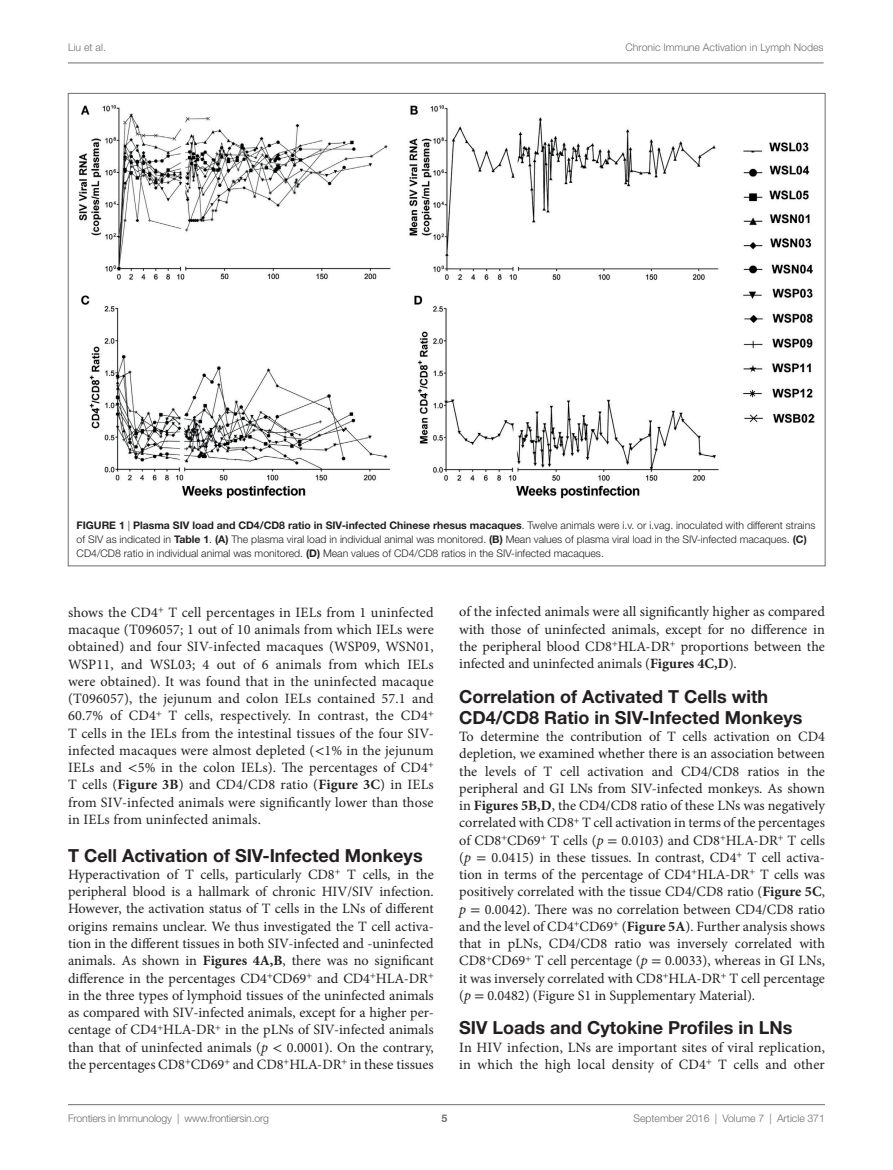
<style>
.page{position:relative;width:893px;height:1170px;background:#fff}
.page>*{position:absolute;margin:0;border:0;box-sizing:border-box;transform-origin:0 0}
.t1{font:700 18px/21px "Helvetica Neue LT Std";color:#231f20}
.t2{font:14.25px/17.2px "Minion Pro";letter-spacing:.005em;color:#231f20;text-align:justify}
.t3{font:300 10.5px/14.2px "Helvetica Neue LT Std";color:#231f20}
.t4{font:300 10.5px "Helvetica Neue LT Std";color:#6c6d70}
.t5{font:700 10.5px "Helvetica Neue LT Std";color:#6c6d70}
.s1{font-weight:700}
.s2{font-family:"STIX General"}
.s3{font-style:italic}
</style>
<div class="page">
<img style="left:79px;top:105px;width:735px;height:394px">
<hr style="left:68px;top:1104px;width:757px;height:1px;background:#6c6d70">
<hr style="left:68px;top:63px;width:755px;height:1px;background:#6c6d70">
<p class="t4" style="left:68px;top:41px;width:39px">Liu et al.</p>
<p class="t4" style="left:626px;top:41px;width:199px">Chronic Immune Activation in Lymph Nodes</p>
<p class="t3" style="left:77px;top:518px;width:740px"><span class="s1">FIG URE 1</span> | <span class="s1">Plasma SIV load and CD4/CD8 ratio in SIV-infected Chinese rhesus macaques</span>. Twelve animals were i.v. or i.vag. inoculated with different strains of SIV as indicated in <span class="s1">Table 1</span>. <span class="s1">(A)</span> The plasma viral load in individual animal was monitored. <span class="s1">(B)</span> Mean values of plasma viral load in the SIV-infected macaques. <span class="s1">(C)<br></span>CD4/CD8 ratio in individual animal was monitored. <span class="s1">(D)</span> Mean values of CD4/CD8 ratios in the SIV-infected macaques.</p>
<p class="t2" style="left:68px;top:603px;width:367px">shows the CD4<sup>+</sup> T cell percentages in IELs from 1 uninfected macaque (T096057; 1 out of 10 animals from which IELs were obtained) and four SIV-infected macaques (WSP09, WSN01, WSP11, and WSL03; 4 out of 6 animals from which IELs were obtained). It was found that in the uninfected macaque (T096057), the jejunum and colon IELs contained 57.1 and 60.7% of CD4<sup>+</sup> T cells, respectively. In contrast, the CD4<sup>+ </sup>T cells in the IELs from the intestinal tissues of the four SIV&shy;infected macaques were almost depleted (<span class="s2">&lt;</span>1% in the jejunum IELs and <span class="s2">&lt;</span>5% in the colon IELs). The percentages of CD4<sup>+ </sup>T cells (<span class="s1">Figure 3B</span>) and CD4/CD8 ratio (<span class="s1">Figure 3C</span>) in IELs from SIV-infected animals were significantly lower than those in IELs from uninfected animals.</p>
<p class="t1" style="left:68px;top:844px;width:356px">T Cell Activation of SIV-Infected Monkeys</p>
<p class="t2" style="left:68px;top:865px;width:367px">Hyperactivation of T cells, particularly CD8<sup>+</sup> T cells, in the peripheral blood is a hallmark of chronic HIV/SIV infection.<br>However, the activation status of T cells in the LNs of different origins remains unclear. We thus investigated the T cell activa&shy;tion in the different tissues in both SIV-infected and -uninfected animals. As shown in <span class="s1">Figures 4A,B</span>, there was no significant difference in the percentages CD4<sup>+</sup>CD69<sup>+</sup> and CD4<sup>+</sup>HLA-DR<sup>+ </sup>in the three types of lymphoid tissues of the uninfected animals as compared with SIV-infected animals, except for a higher per&shy;centage of CD4<sup>+</sup>HLA-DR<sup>+</sup> in the pLNs of SIV-infected animals than that of uninfected animals (<span class="s3">p</span> <span class="s2">&lt;</span> 0.0001). On the contrary, the percentages CD8<sup>+</sup>CD69<sup>+</sup> and CD8<sup>+</sup>HLA-DR<sup>+</sup> in these tissues</p>
<p class="t2" style="left:459px;top:603px;width:367px">of the infected animals were all significantly higher as compared with those of uninfected animals, except for no difference in the peripheral blood CD8<sup>+</sup>HLA-DR<sup>+</sup> proportions between the infected and uninfected animals (<span class="s1">Figures 4C,D</span>).</p>
<p class="t1" style="left:459px;top:685px;width:345px">Correlation of Activated T Cells with<br>CD4/CD8 Ratio in SIV-Infected Monkeys</p>
<p class="t2" style="left:459px;top:727px;width:367px">To determine the contribution of T cells activation on CD4 depletion, we examined whether there is an association between the levels of T cell activation and CD4/CD8 ratios in the peripheral and GI LNs from SIV-infected monkeys. As shown in <span class="s1">Figures 5B,D</span>, the CD4/CD8 ratio of these LNs was negatively correlated with CD8<sup>+</sup> T cell activation in terms of the percentages of CD8<sup>+</sup>CD69<sup>+</sup> T cells (<span class="s3">p</span> <span class="s2">=</span> 0.0103) and CD8<sup>+</sup>HLA-DR<sup>+</sup> T cells (<span class="s3">p</span> <span class="s2">=</span> 0.0415) in these tissues. In contrast, CD4<sup>+</sup> T cell activa&shy;tion in terms of the percentage of CD4<sup>+</sup>HLA-DR<sup>+</sup> T cells was positively correlated with the tissue CD4/CD8 ratio (<span class="s1">Figure 5C</span>, <span class="s3">p</span> <span class="s2">=</span> 0.0042). There was no correlation between CD4/CD8 ratio and the level of CD4<sup>+</sup>CD69<sup>+</sup> (<span class="s1">Figure 5A</span>). Further analysis shows that in pLNs, CD4/CD8 ratio was inversely correlated with CD8<sup>+</sup>CD69<sup>+</sup> T cell percentage (<span class="s3">p</span> <span class="s2">=</span> 0.0033), whereas in GI LNs, it was inversely correlated with CD8<sup>+</sup>HLA-DR<sup>+</sup> T cell percentage (<span class="s3">p</span> <span class="s2">=</span> 0.0482) (Figure S1 in Supplementary Material).</p>
<p class="t1" style="left:459px;top:1016px;width:335px">SIV Loads and Cytokine Profiles in LNs</p>
<p class="t2" style="left:459px;top:1038px;width:367px">In HIV infection, LNs are important sites of viral replication, in which the high local density of CD4<sup>+</sup> T cells and other</p>
<p class="t4" style="left:68px;top:1111px;width:203px">Frontiers in Immunology | www.frontiersin.org</p>
<p class="t4" style="left:633px;top:1111px;width:193px">September 2016 | Volume 7 | Article 371</p>
<p class="t5" style="left:441px;top:1111px;width:7px">5</p>
</div>
